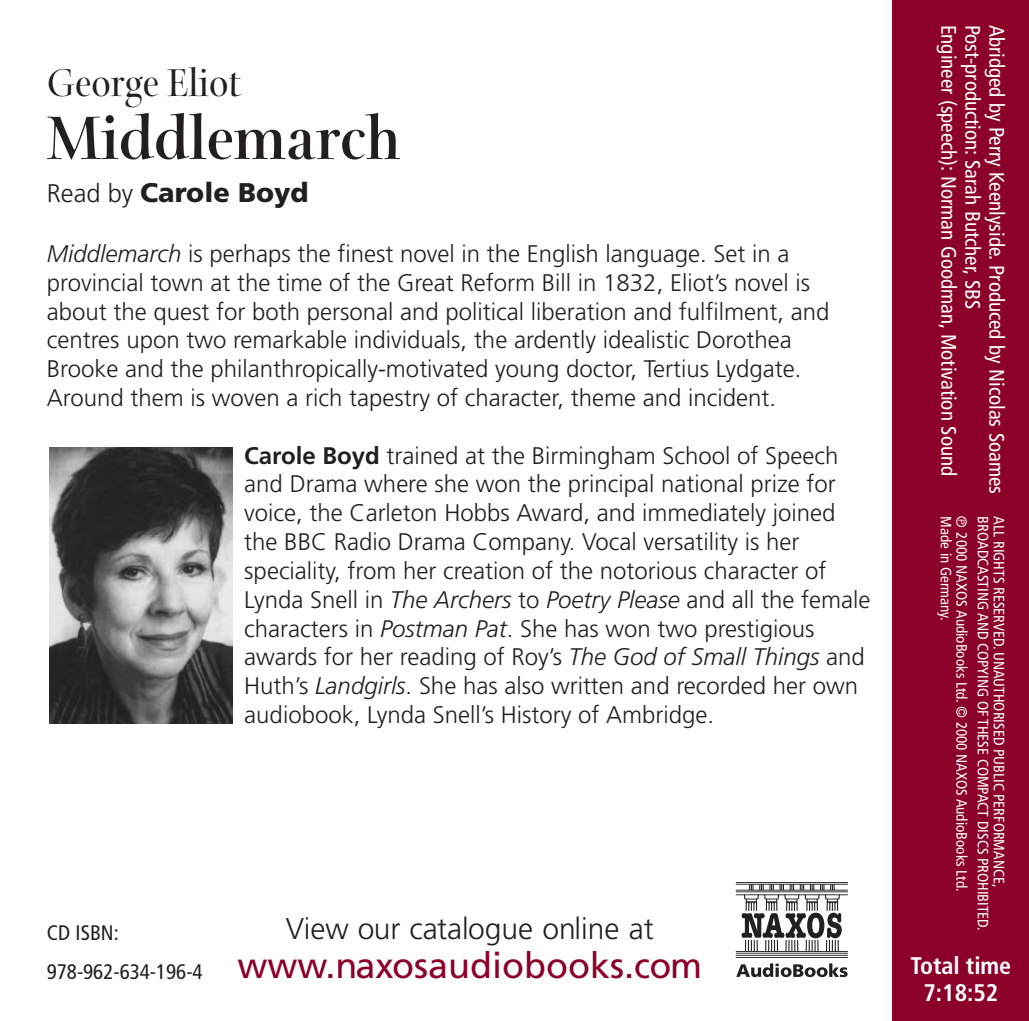
<style>
.page{position:relative;width:1029px;height:1021px;background:#fff}
.page>*{position:absolute;margin:0;border:0;box-sizing:border-box;transform-origin:0 0}
.t1{font:700 66px "Arepo";color:#231f20}
.t2{font:42px "Arepo";color:#231f20}
.t3{font:36px "Frutiger";color:#8b012a}
.t4{font:300 30px "Frutiger";color:#231f20}
.t5{font:900 27px "Frutiger";color:#231f20}
.t6{font:300 24px/28.8px "Frutiger";color:#231f20}
.t7{font:700 condensed 24px/27px "Frutiger";color:#fff;text-align:center}
.t8{font:condensed 21px/24px "Frutiger";color:#fff}
.t9{font:condensed 21px/39px "Frutiger";color:#231f20}
.t10{font:condensed 15px/16.2px "Frutiger";color:#fff}
.s1{font-weight:300;font-size:25.5px}
.s2{font-style:italic}
.s3{font-weight:700}
</style>
<div class="page">
<div style="left:892px;top:0;width:137px;height:1020px;background:#8b012a"></div>
<hr style="left:736px;top:894px;width:112px;height:1px;background:#231f20">
<hr style="left:736px;top:951px;width:112px;height:1px;background:#231f20">
<hr style="left:736px;top:891px;width:112px;height:1px;background:#231f20">
<hr style="left:736px;top:889px;width:112px;height:1px;background:#231f20">
<hr style="left:736px;top:883px;width:112px;height:1px;background:#231f20">
<hr style="left:736px;top:882px;width:112px;height:1px;background:#231f20">
<hr style="left:736px;top:952px;width:112px;height:1px;background:#231f20">
<hr style="left:736px;top:956px;width:112px;height:1px;background:#231f20">
<hr style="left:736px;top:954px;width:112px;height:1px;background:#231f20">
<svg style="left:742px;top:884px;width:100px;height:67px"></svg>
<svg style="left:736px;top:963px;width:112px;height:14px"></svg>
<img style="left:49px;top:447px;width:183px;height:276px">
<p class="t8" style="left:1007px;top:25px;width:471px;rotate:90deg">Abridged by Perry Keenlyside. Produced by Nicolas Soames<br>Post-production: Sarah Butcher, SBS<br>Engineer (speech): Norman Goodman, Motivation Sound</p>
<p class="t10" style="left:1006px;top:516px;width:416px;rotate:90deg">ALL RIGHTS RESERVED. UNAUTHORISED PUBLIC PERFORMANCE,<br>BROADCASTING AND COPYING OF THESE COMPACT DISCS PROHIBITED.</p>
<h2 class="t2" style="left:47px;top:57px;width:196px">George Eliot</h2>
<h1 class="t1" style="left:47px;top:97px;width:355px">Middlemarch</h1>
<p class="t5" style="left:47px;top:181px;width:263px"><span class="s1">Read by</span> Carole Boyd</p>
<p class="t6" style="left:47px;top:241px;width:784px"><span class="s2">Middlemarch</span> is perhaps the finest novel in the English language. Set in a provincial town at the time of the Great Reform Bill in 1832, Eliot’s novel is about the quest for both personal and political liberation and fulfilment, and centres upon two remarkable individuals, the ardently idealistic Dorothea Brooke and the philanthropically-motivated young doctor, Tertius Lydgate.<br>Around them is woven a rich tapestry of character, theme and incident.</p>
<p class="t6" style="left:244px;top:443px;width:628px"><span class="s3">Carole Boyd</span> trained at the Birmingham School of Speech and Drama where she won the principal national prize for voice, the Carleton Hobbs Award, and immediately joined the BBC Radio Drama Company. Vocal versatility is her speciality, from her creation of the notorious character of Lynda Snell in <span class="s2">The Archers</span> to <span class="s2">Poetry Please</span> and all the female characters in <span class="s2">Postman Pat</span>. She has won two prestigious awards for her reading of Roy’s <span class="s2">The God of Small Things</span> and Huth’s <span class="s2">Landgirls</span>. She has also written and recorded her own audiobook, Lynda Snell’s History of Ambridge.</p>
<p class="t10" style="left:968px;top:516px;width:377px;text-indent:16px;rotate:90deg">2000 NAXOS AudioBooks Ltd. © 2000 NAXOS AudioBooks Ltd.<br>Made in Germany.</p>
<p class="t4" style="left:286px;top:916px;width:369px">View our catalogue online at</p>
<h3 class="t3" style="left:237px;top:950px;width:466px">www.naxosaudiobooks.com</h3>
<p class="t7" style="left:911px;top:954px;width:102px">Total time<br>7:18:52</p>
<p class="t9" style="left:47px;top:915px;width:157px">CD ISBN:<br>978-962-634-196-4</p>
</div>
